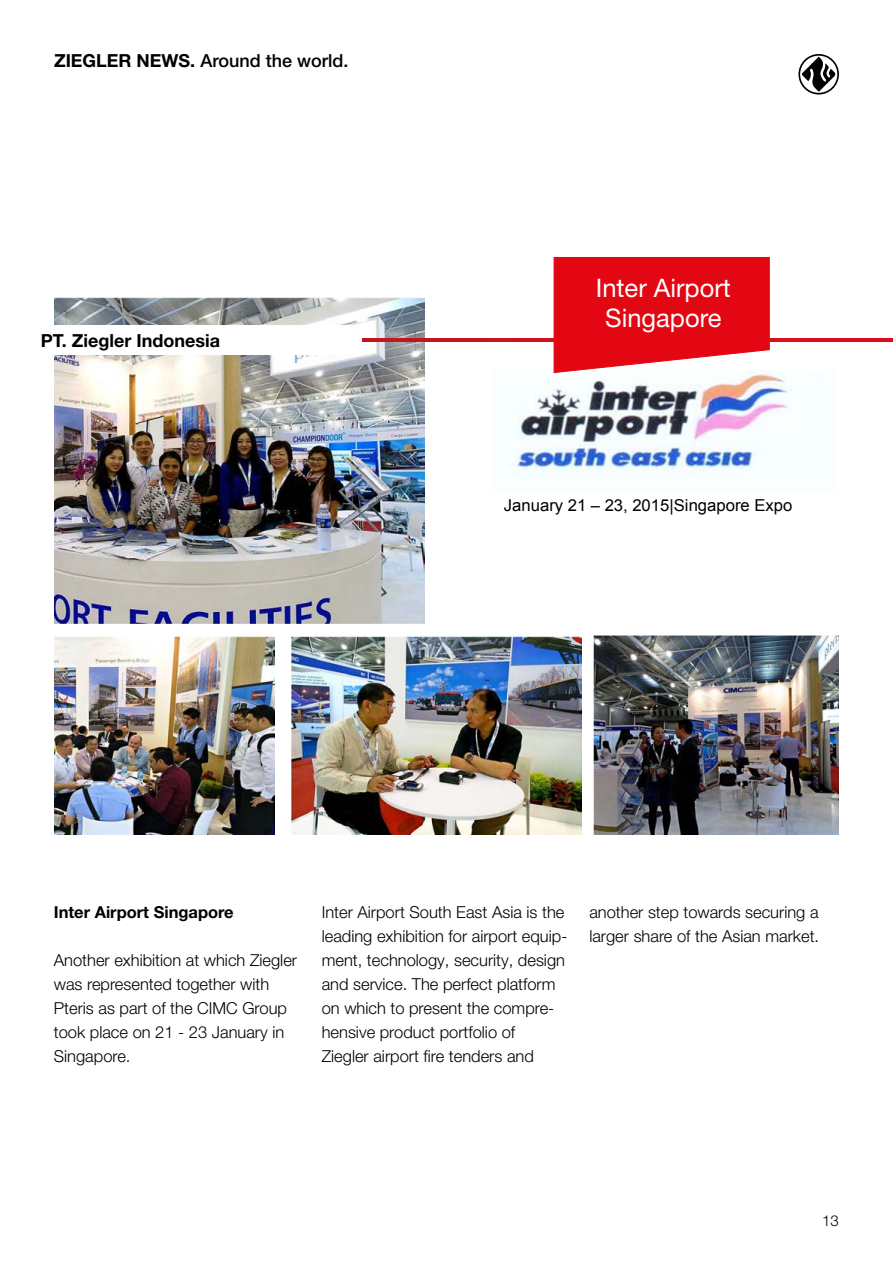
<style>
.page{position:relative;width:893px;height:1263px;background:#fff}
.page>*{position:absolute;margin:0;border:0;box-sizing:border-box;transform-origin:0 0}
.t1{font:25.5px/30.6px "Helvetica Neue LT Pro";color:#fff;text-align:center}
.t2{font:500 18px "Helvetica Neue LT Pro";color:#000}
.t3{font:700 18px "Helvetica Neue LT Pro";color:#000}
.t4{font:300 16.5px/24px "Helvetica Neue LT Pro";color:#000}
.t5{font:700 16.5px "Helvetica Neue LT Pro";color:#000}
.t6{font:16.35px "Arial";color:#000}
.t7{font:300 15px "Helvetica Neue LT Pro";color:#000}
.s1{font-weight:700}
</style>
<div class="page">
<svg style="left:798px;top:54px;width:41px;height:41px"></svg>
<img style="left:514px;top:371px;width:278px;height:106px">
<img style="left:54px;top:298px;width:371px;height:326px">
<img style="left:54px;top:637px;width:220px;height:197px">
<img style="left:291px;top:637px;width:290px;height:197px">
<img style="left:594px;top:636px;width:245px;height:198px">
<img style="left:362px;top:339px;width:531px;height:3px">
<div style="left:32px;top:325px;width:323px;height:30px;background:#fff"></div>
<svg style="left:554px;top:257px;width:216px;height:116px;background:#e51e29"></svg>
<p class="t2" style="left:54px;top:50px;width:296px"><span class="s1">ZIEGLER NEWS.</span> Around the world.</p>
<p class="t3" style="left:41px;top:329px;width:181px">PT. Ziegler Indonesia</p>
<h1 class="t1" style="left:596px;top:272px;width:137px">Inter Airport<br>Singapore</h1>
<p class="t6" style="left:504px;top:495px;width:290px">January 21 – 23, 2015|Singapore Expo</p>
<p class="t5" style="left:54px;top:902px;width:181px">Inter Airport Singapore</p>
<p class="t4" style="left:54px;top:948px;width:245px">Another exhibition at which Ziegler was represented together with<br>Pteris as part of the CIMC Group took place on 21 - 23 January in<br>Singapore.</p>
<p class="t4" style="left:322px;top:900px;width:247px">Inter Airport South East Asia is the leading exhibition for airport equip&shy;ment, technology, security, design and service. The perfect platform on which to present the compre&shy;hensive product portfolio of<br>Ziegler airport fire tenders and</p>
<p class="t4" style="left:589px;top:900px;width:231px">another step towards securing a larger share of the Asian market.</p>
<p class="t7" style="left:822px;top:1211px;width:18px">13</p>
</div>
